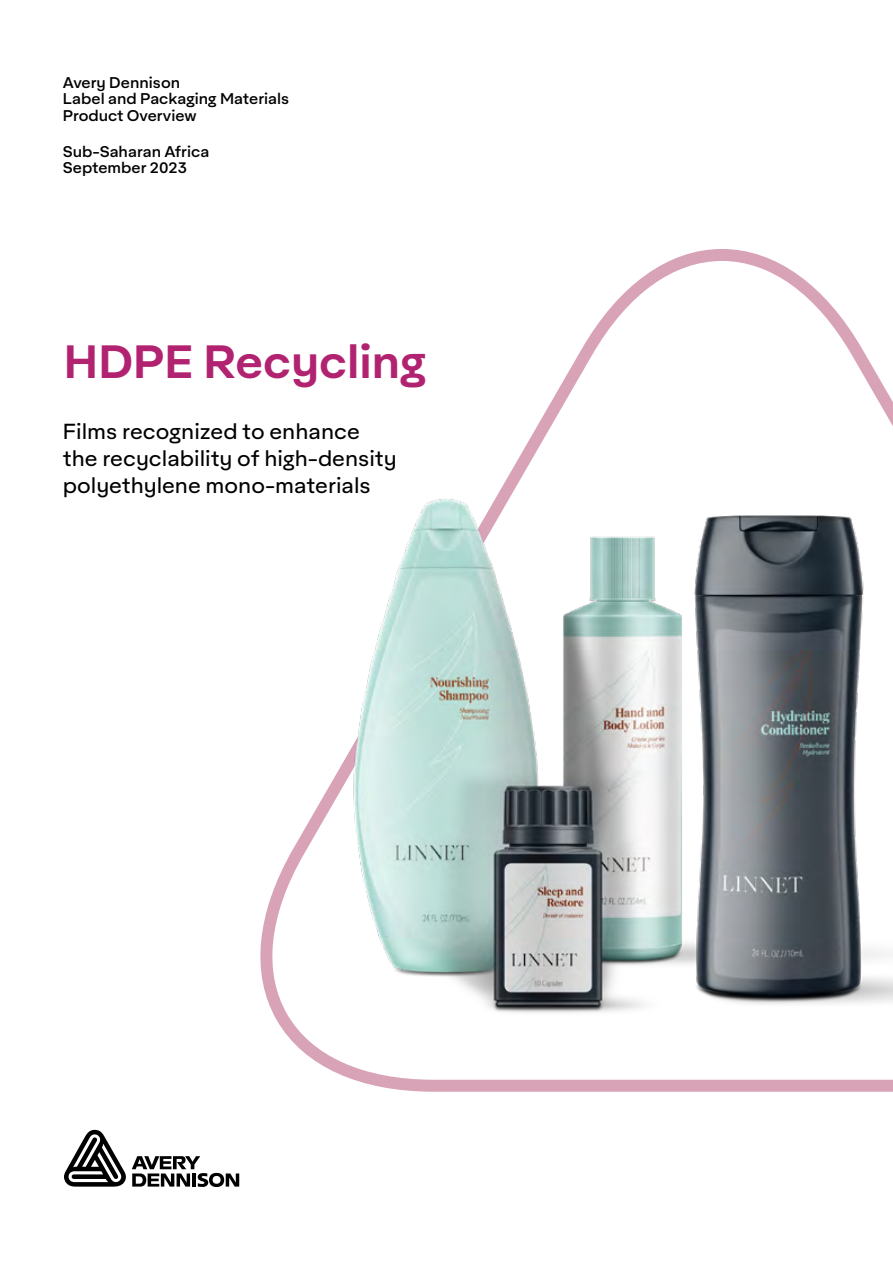
<style>
.page{position:relative;width:893px;height:1263px;background:#fff}
.page>*{position:absolute;margin:0;border:0;box-sizing:border-box;transform-origin:0 0}
.t1{font:600 45px "Aktifo A";color:#b12370}
.t2{font:21px/27px "Aktifo A";color:#000}
.t3{font:500 15px/16.5px "Aktifo A";color:#000}
</style>
<div class="page">
<svg style="left:313px;top:249px;width:580px;height:843px"></svg>
<img style="left:260px;top:364px;width:633px;height:695px">
<svg style="left:64px;top:1129px;width:62px;height:58px"></svg>
<svg style="left:132px;top:1156px;width:107px;height:31px"></svg>
<p class="t3" style="left:63px;top:74px;width:228px">Avery Dennison<br>Label and Packaging Materials<br>Product Overview</p>
<p class="t3" style="left:63px;top:143px;width:148px">Sub-Saharan Africa<br>September 2023</p>
<h1 class="t1" style="left:64px;top:332px;width:364px">HDPE Recycling</h1>
<h2 class="t2" style="left:63px;top:418px;width:335px">Films recognized to enhance the recyclability of high-density polyethylene mono-materials</h2>
</div>
